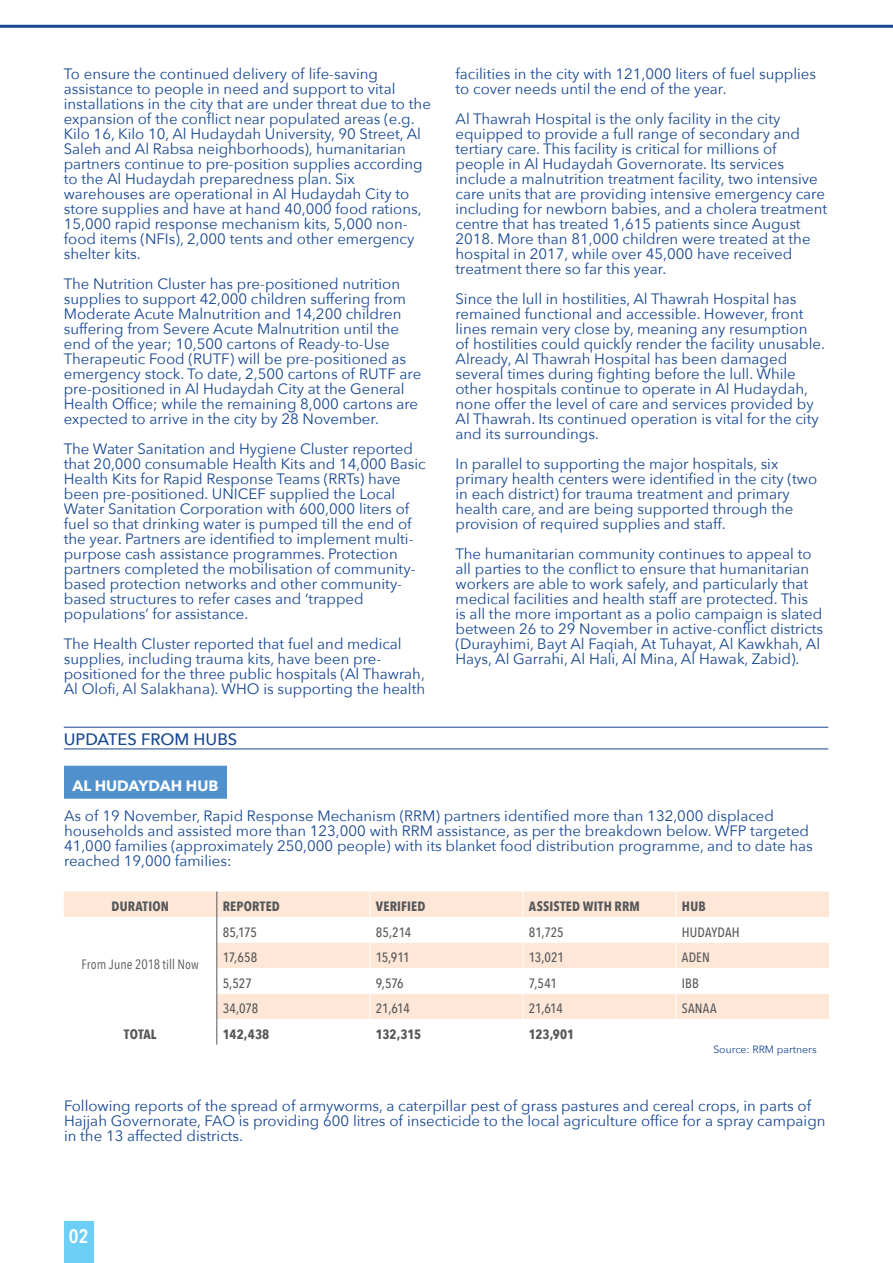
<style>
.page{position:relative;width:893px;height:1263px;background:#fff}
.page>*{position:absolute;margin:0;border:0;box-sizing:border-box;transform-origin:0 0}
.t1{font:600 19.5px "Avenir Next Condensed";color:#fff}
.figure_title_black{font:500 16.5px "Avenir Next";color:#174792}
.t2{font:15px/15px "Avenir Next";color:#174792}
.title_top{font:700 15px "Avenir Next";color:#fff}
.table_column_title{font:500 13.5px "Avenir Next Condensed";letter-spacing:-.005em;color:#57585a}
.table_column_title-2{font:700 13.5px "Avenir Next Condensed";letter-spacing:.01em;color:#57585a}
.table_column_title-3{font:13.5px "Avenir Next Condensed";color:#57585a}
.t3{font:10.5px "Avenir Next";color:#174792}
</style>
<div class="page">
<div style="left:64px;top:1222px;width:30px;height:41px;background:#6bcff6"></div>
<hr style="left:0;top:25px;width:893px;height:3px;background:#174792">
<div style="left:64px;top:766px;width:163px;height:33px;background:#5090cc"></div>
<hr style="left:64px;top:727px;width:764px;height:1px;background:#174792">
<hr style="left:64px;top:749px;width:764px;height:1px;background:#174792">
<div style="left:64px;top:891px;width:765px;height:26px;background:#fee7d7"></div>
<svg style="left:216px;top:917px;width:613px;height:127px"></svg>
<svg style="left:370px;top:891px;width:1px;height:153px"></svg>
<svg style="left:523px;top:891px;width:1px;height:153px"></svg>
<svg style="left:676px;top:891px;width:1px;height:153px"></svg>
<svg style="left:217px;top:891px;width:1px;height:153px"></svg>
<p class="t2" style="left:64px;top:65px;width:369px">To ensure the continued delivery of life-saving assistance to people in need and support to vital installations in the city that are under threat due to the expansion of the conflict near populated areas (e.g.<br>Kilo 16, Kilo 10, Al Hudaydah University, 90 Street, Al Saleh and Al Rabsa neighborhoods), humanitarian partners continue to pre-position supplies according to the Al Hudaydah preparedness plan. Six warehouses are operational in Al Hudaydah City to store supplies and have at hand 40,000 food rations, 15,000 rapid response mechanism kits, 5,000 non&shy;food items (NFIs), 2,000 tents and other emergency shelter kits.</p>
<p class="t2" style="left:64px;top:275px;width:359px">The Nutrition Cluster has pre-positioned nutrition supplies to support 42,000 children suffering from Moderate Acute Malnutrition and 14,200 children suffering from Severe Acute Malnutrition until the end of the year; 10,500 cartons of Ready-to-Use Therapeutic Food (RUTF) will be pre-positioned as emergency stock. To date, 2,500 cartons of RUTF are pre-positioned in Al Hudaydah City at the General Health Office; while the remaining 8,000 cartons are expected to arrive in the city by 28 November.</p>
<p class="t2" style="left:64px;top:440px;width:363px">The Water Sanitation and Hygiene Cluster reported that 20,000 consumable Health Kits and 14,000 Basic Health Kits for Rapid Response Teams (RRTs) have been pre-positioned. UNICEF supplied the Local Water Sanitation Corporation with 600,000 liters of fuel so that drinking water is pumped till the end of the year. Partners are identified to implement multi&shy;purpose cash assistance programmes. Protection partners completed the mobilisation of community&shy;based protection networks and other community&shy;based structures to refer cases and ‘trapped populations’ for assistance.</p>
<p class="t2" style="left:64px;top:635px;width:363px">The Health Cluster reported that fuel and medical supplies, including trauma kits, have been pre&shy;positioned for the three public hospitals (Al Thawrah, Al Olofi, Al Salakhana). WHO is supporting the health</p>
<p class="figure_title_black" style="left:64px;top:725px;width:175px">UPDATES FROM HUBS</p>
<p class="t2" style="left:455px;top:65px;width:362px">facilities in the city with 121,000 liters of fuel supplies to cover needs until the end of the year.</p>
<p class="t2" style="left:455px;top:110px;width:373px">Al Thawrah Hospital is the only facility in the city equipped to provide a full range of secondary and tertiary care. This facility is critical for millions of people in Al Hudaydah Governorate. Its services include a malnutrition treatment facility, two intensive care units that are providing intensive emergency care including for newborn babies, and a cholera treatment centre that has treated 1,615 patients since August 2018. More than 81,000 children were treated at the hospital in 2017, while over 45,000 have received treatment there so far this year.</p>
<p class="t2" style="left:455px;top:290px;width:371px">Since the lull in hostilities, Al Thawrah Hospital has remained functional and accessible. However, front lines remain very close by, meaning any resumption<br>of hostilities could quickly render the facility unusable.<br>Already, Al Thawrah Hospital has been damaged several times during fighting before the lull. While other hospitals continue to operate in Al Hudaydah, none offer the level of care and services provided by Al Thawrah. Its continued operation is vital for the city and its surroundings.</p>
<p class="t2" style="left:455px;top:455px;width:363px">In parallel to supporting the major hospitals, six primary health centers were identified in the city (two in each district) for trauma treatment and primary health care, and are being supported through the provision of required supplies and staff.</p>
<p class="t2" style="left:455px;top:545px;width:369px">The humanitarian community continues to appeal to all parties to the conflict to ensure that humanitarian workers are able to work safely, and particularly that medical facilities and health staff are protected. This<br>is all the more important as a polio campaign is slated between 26 to 29 November in active-conflict districts (Durayhimi, Bayt Al Faqiah, At Tuhayat, Al Kawkhah, Al Hays, Al Garrahi, Al Hali, Al Mina, Al Hawak, Zabid).</p>
<p class="title_top" style="left:73px;top:773px;width:147px">AL HUDAYDAH HUB</p>
<p class="t2" style="left:64px;top:808px;width:750px">As of 19 November, Rapid Response Mechanism (RRM) partners identified more than 132,000 displaced households and assisted more than 123,000 with RRM assistance, as per the breakdown below. WFP targeted 41,000 families (approximately 250,000 people) with its blanket food distribution programme, and to date has reached 19,000 families:</p>
<p class="table_column_title-2" style="left:112px;top:898px;width:59px">DURATION</p>
<p class="table_column_title-2" style="left:223px;top:898px;width:59px">REPORTED</p>
<p class="table_column_title-2" style="left:376px;top:898px;width:51px">VERIFIED</p>
<p class="table_column_title-2" style="left:529px;top:898px;width:113px">ASSISTED WITH RRM</p>
<p class="table_column_title-2" style="left:682px;top:898px;width:25px">HUB</p>
<p class="table_column_title-3" style="left:82px;top:956px;width:119px">From June 2018 till Now</p>
<p class="table_column_title" style="left:223px;top:924px;width:36px">85,175</p>
<p class="table_column_title" style="left:376px;top:924px;width:37px">85,214</p>
<p class="table_column_title" style="left:529px;top:924px;width:36px">81,725</p>
<p class="table_column_title" style="left:682px;top:924px;width:59px">HUDAYDAH</p>
<p class="table_column_title" style="left:223px;top:949px;width:36px">17,658</p>
<p class="table_column_title" style="left:376px;top:949px;width:35px">15,911</p>
<p class="table_column_title" style="left:529px;top:949px;width:37px">13,021</p>
<p class="table_column_title" style="left:682px;top:949px;width:29px">ADEN</p>
<p class="table_column_title" style="left:223px;top:975px;width:31px">5,527</p>
<p class="table_column_title" style="left:376px;top:975px;width:29px">9,576</p>
<p class="table_column_title" style="left:529px;top:975px;width:30px">7,541</p>
<p class="table_column_title" style="left:682px;top:975px;width:19px">IBB</p>
<p class="table_column_title" style="left:223px;top:1000px;width:37px">34,078</p>
<p class="table_column_title" style="left:376px;top:1000px;width:36px">21,614</p>
<p class="table_column_title" style="left:529px;top:1000px;width:36px">21,614</p>
<p class="table_column_title" style="left:682px;top:1000px;width:36px">SANAA</p>
<p class="table_column_title-2" style="left:124px;top:1025px;width:34px">TOTAL</p>
<p class="table_column_title-2" style="left:223px;top:1025px;width:48px">142,438</p>
<p class="table_column_title-2" style="left:376px;top:1025px;width:47px">132,315</p>
<p class="table_column_title-2" style="left:529px;top:1025px;width:47px">123,901</p>
<p class="t3" style="left:713px;top:1040px;width:105px">Source: RRM partners</p>
<p class="t2" style="left:64px;top:1098px;width:763px">Following reports of the spread of armyworms, a caterpillar pest of grass pastures and cereal crops, in parts of<br>Hajjah Governorate, FAO is providing 600 litres of insecticide to the local agriculture office for a spray campaign in the 13 affected districts.</p>
<h1 class="t1" style="left:69px;top:1220px;width:21px">02</h1>
</div>
